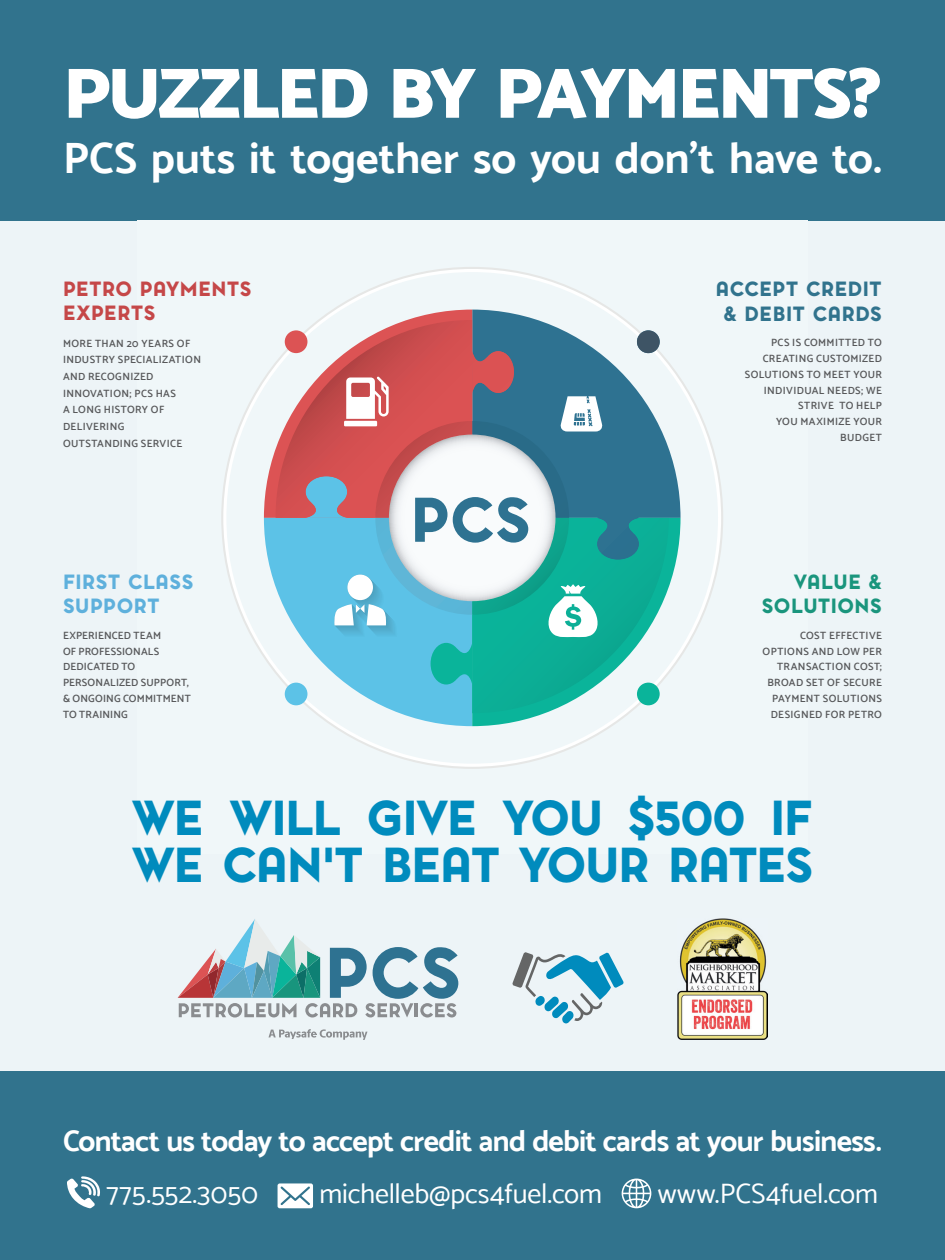
<style>
.page{position:relative;width:945px;height:1260px;background:#edf4f7}
.page>*{position:absolute;margin:0;border:0;box-sizing:border-box;transform-origin:0 0}
.t1{font:900 71.75px "Catamaran";letter-spacing:-.045em;color:#fff}
.t2{font:900 45.85px/47.8px "Pontiac";letter-spacing:-.025em;color:#008bbd}
.t3{font:700 43.75px "Catamaran";color:#fff}
.t4{font:700 29.75px "Catamaran";letter-spacing:-.025em;color:#fff}
.t5{font:28px "Catamaran";letter-spacing:-.005em;color:#fff}
.t6{font:900 19.25px/24.5px "Pontiac";letter-spacing:.025em;color:#31738d;text-align:center}
.t7{font:900 19.25px/24.5px "Pontiac";letter-spacing:.02em;color:#c54748}
.t8{font:900 19.25px/24.5px "Pontiac";letter-spacing:.02em;color:#5eb0dc}
.t9{font:900 19.25px/24.5px "Pontiac";letter-spacing:.02em;color:#1a957d;text-align:right}
.t10{font:600 10.5px/15.8px "Catamaran";letter-spacing:.035em;color:#57585a;text-align:right}
.t11{font:600 10.5px/15.8px "Catamaran";letter-spacing:.015em;color:#57585a}
</style>
<div class="page">
<div style="left:0;top:0;width:945px;height:220px;background:#31738d"></div>
<div style="left:0;top:1071px;width:945px;height:189px;background:#31738d"></div>
<svg style="left:224px;top:270px;width:498px;height:496px"></svg>
<svg style="left:264px;top:310px;width:417px;height:416px"></svg>
<img style="left:678px;top:919px;width:89px;height:121px">
<svg style="left:512px;top:952px;width:112px;height:72px"></svg>
<svg style="left:178px;top:919px;width:280px;height:99px"></svg>
<svg style="left:269px;top:1029px;width:98px;height:11px"></svg>
<svg style="left:67px;top:1176px;width:33px;height:32px"></svg>
<svg style="left:278px;top:1183px;width:35px;height:25px"></svg>
<svg style="left:622px;top:1179px;width:29px;height:29px"></svg>
<h1 class="t1" style="left:63px;top:51px;width:821px">PUZZLED BY PAYMENTS?</h1>
<h3 class="t3" style="left:63px;top:132px;width:821px">PCS puts it together so you don’t have to.</h3>
<h3 class="t7" style="left:63px;top:276px;width:190px">PETRO PAYMENTS<br>EXPERTS</h3>
<p class="t10" style="left:63px;top:335px;width:140px;line-height:16.6px;text-align:left">MORE THAN 20 YEARS OF<br>INDUSTRY SPECIALIZATION<br>AND RECOGNIZED<br>INNOVATION; PCS HAS<br>A LONG HISTORY OF<br>DELIVERING<br>OUTSTANDING SERVICE</p>
<h3 class="t8" style="left:63px;top:568px;width:132px">FIRST CLASS<br>SUPPORT</h3>
<p class="t11" style="left:63px;top:627px;width:129px">EXPERIENCED TEAM<br>OF PROFESSIONALS<br>DEDICATED TO<br>PERSONALIZED SUPPORT, &amp; ONGOING COMMITMENT<br>TO TRAINING</p>
<h3 class="t6" style="left:716px;top:276px;width:168px">ACCEPT CREDIT &amp; DEBIT CARDS</h3>
<p class="t10" style="left:745px;top:335px;width:139px">PCS IS COMMITTED TO<br>CREATING CUSTOMIZED<br>SOLUTIONS TO MEET YOUR<br>INDIVIDUAL NEEDS; WE<br>STRIVE TO HELP<br>YOU MAXIMIZE YOUR<br>BUDGET</p>
<h3 class="t9" style="left:762px;top:568px;width:122px">VALUE &amp;<br>SOLUTIONS</h3>
<p class="t10" style="left:763px;top:627px;width:121px">COST EFFECTIVE<br>OPTIONS AND LOW PER<br>TRANSACTION COST;<br>BROAD SET OF SECURE<br>PAYMENT SOLUTIONS<br>DESIGNED FOR PETRO</p>
<h2 class="t2" style="left:131px;top:792px;width:684px">WE WILL GIVE YOU $500 IF<br>WE CAN’T BEAT YOUR RATES</h2>
<h3 class="t4" style="left:63px;top:1123px;width:820px">Contact us today to accept credit and debit cards at your business.</h3>
<h3 class="t5" style="left:107px;top:1177px;width:153px">775.552.3050</h3>
<h3 class="t5" style="left:320px;top:1177px;width:284px">michelleb@pcs4fuel.com</h3>
<h3 class="t5" style="left:658px;top:1177px;width:222px">www.PCS4fuel.com</h3>
</div>
